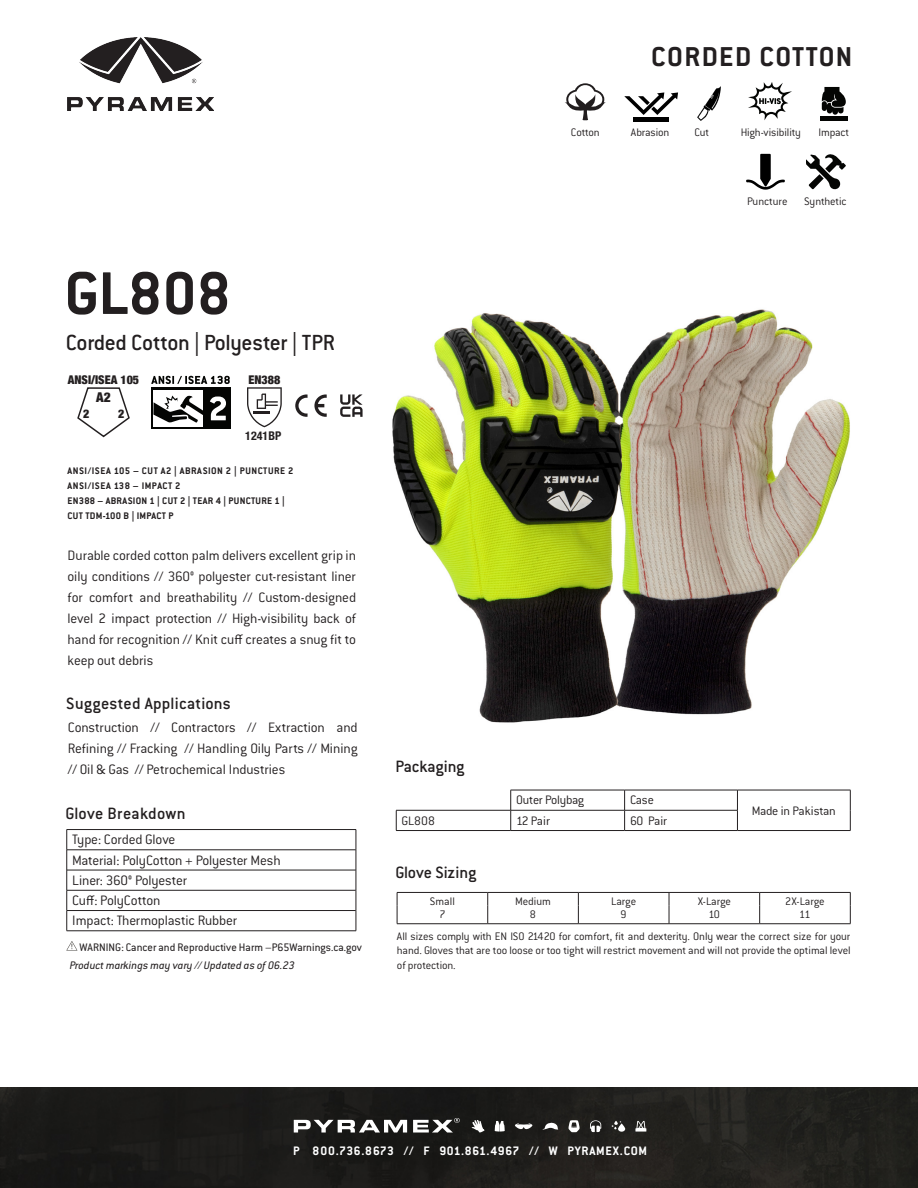
<style>
.page{position:relative;width:918px;height:1188px;background:#fff}
.page>*{position:absolute;margin:0;border:0;box-sizing:border-box;transform-origin:0 0}
.Model_Name{font:700 66px "Conduit ITC Std";letter-spacing:.005em;color:#231f20}
.Description___no_rul{font:700 30px "Conduit ITC Std";letter-spacing:.045em;color:#231f20}
.t1{font:500 24px "Conduit ITC Std";letter-spacing:-.015em;color:#231f20}
.Description___no_rul-2{font:500 18px "Conduit ITC Std";letter-spacing:.005em;color:#231f20}
.Description___no_rul-3{font:500 18px "Conduit ITC Std";letter-spacing:-.015em;color:#231f20}
.Description___no_rul-4{font:300 15px/21px "Conduit ITC Std";letter-spacing:-.01em;color:#231f20;text-align:justify}
.Part_No{font:300 15px "Conduit ITC Std";letter-spacing:-.01em;color:#231f20}
.Part_No-2{font:300 13.5px "Conduit ITC Std";letter-spacing:-.015em;color:#231f20}
.t2{font:700 13.5px "Conduit ITC Std";letter-spacing:.05em;color:#fff}
.t3{font:900 condensed 13.5px "Helvetica Neue";color:#231f20}
.Description___no_rul-5{font:300 12px/14.4px "Conduit ITC Std";letter-spacing:-.01em;color:#231f20;text-align:justify}
.t4{font:12px "Conduit ITC Std";letter-spacing:.005em;color:#231f20}
.t5{font:italic 12px "Conduit ITC Std";letter-spacing:.005em;color:#231f20}
.t6{font:900 condensed 12px "Helvetica Neue";color:#231f20}
.t7{font:700 condensed 12px "Helvetica Neue";color:#231f20}
.Description___no_rul-6{font:700 10.5px/15px "Conduit ITC Std";letter-spacing:.04em;color:#231f20}
.t8{font:9px "Myriad Pro";letter-spacing:.02em;color:#000;scale:1.04 1}
.t9{font:7.2px "Myriad Pro";letter-spacing:.02em;color:#000;scale:1.07 1}
.t10{font:6.75px "Myriad Pro";color:#000;scale:.93 1}
</style>
<div class="page">
<img style="left:0;top:1088px;width:918px;height:100px">
<svg style="left:634px;top:1121px;width:12px;height:11px"></svg>
<svg style="left:610px;top:1121px;width:15px;height:11px"></svg>
<svg style="left:470px;top:1120px;width:15px;height:13px"></svg>
<svg style="left:493px;top:1121px;width:12px;height:11px"></svg>
<svg style="left:588px;top:1120px;width:14px;height:13px"></svg>
<svg style="left:567px;top:1120px;width:13px;height:13px"></svg>
<svg style="left:513px;top:1123px;width:19px;height:7px"></svg>
<svg style="left:541px;top:1122px;width:17px;height:8px"></svg>
<svg style="left:292px;top:1118px;width:168px;height:15px"></svg>
<img style="left:392px;top:309px;width:458px;height:414px">
<hr style="left:67px;top:829px;width:289px;height:1px;background:#231f20">
<hr style="left:67px;top:850px;width:289px;height:1px;background:#231f20">
<hr style="left:67px;top:870px;width:289px;height:1px;background:#231f20">
<hr style="left:67px;top:890px;width:289px;height:1px;background:#231f20">
<hr style="left:67px;top:910px;width:289px;height:1px;background:#231f20">
<hr style="left:67px;top:931px;width:289px;height:1px;background:#231f20">
<svg style="left:66px;top:830px;width:1px;height:101px"></svg>
<svg style="left:356px;top:830px;width:1px;height:101px"></svg>
<svg style="left:66px;top:941px;width:11px;height:10px"></svg>
<svg style="left:748px;top:82px;width:44px;height:38px"></svg>
<svg style="left:806px;top:154px;width:40px;height:35px"></svg>
<svg style="left:822px;top:87px;width:24px;height:28px"></svg>
<hr style="left:820px;top:117px;width:28px;height:4px;background:#040503">
<svg style="left:397px;top:893px;width:1px;height:30px"></svg>
<svg style="left:487px;top:893px;width:1px;height:30px"></svg>
<svg style="left:578px;top:893px;width:1px;height:30px"></svg>
<svg style="left:669px;top:893px;width:1px;height:30px"></svg>
<svg style="left:759px;top:893px;width:1px;height:30px"></svg>
<svg style="left:850px;top:893px;width:1px;height:30px"></svg>
<hr style="left:397px;top:923px;width:91px;height:1px;background:#231f20">
<hr style="left:488px;top:923px;width:90px;height:1px;background:#231f20">
<hr style="left:578px;top:923px;width:91px;height:1px;background:#231f20">
<hr style="left:669px;top:923px;width:91px;height:1px;background:#231f20">
<hr style="left:760px;top:923px;width:91px;height:1px;background:#231f20">
<hr style="left:397px;top:892px;width:91px;height:1px;background:#231f20">
<hr style="left:488px;top:892px;width:90px;height:1px;background:#231f20">
<hr style="left:578px;top:892px;width:91px;height:1px;background:#231f20">
<hr style="left:669px;top:892px;width:91px;height:1px;background:#231f20">
<hr style="left:760px;top:892px;width:91px;height:1px;background:#231f20">
<svg style="left:77px;top:387px;width:53px;height:51px"></svg>
<div style="left:151px;top:388px;width:80px;height:41px;background:#040503"></div>
<div style="left:154px;top:390px;width:49px;height:37px;background:#fff"></div>
<svg style="left:153px;top:395px;width:50px;height:28px"></svg>
<svg style="left:151px;top:376px;width:79px;height:8px"></svg>
<svg style="left:210px;top:397px;width:16px;height:23px"></svg>
<svg style="left:340px;top:394px;width:23px;height:23px"></svg>
<svg style="left:295px;top:394px;width:13px;height:23px"></svg>
<svg style="left:314px;top:394px;width:13px;height:23px"></svg>
<svg style="left:247px;top:387px;width:35px;height:40px"></svg>
<img style="left:67px;top:38px;width:147px;height:72px">
<svg style="left:565px;top:83px;width:41px;height:37px"></svg>
<svg style="left:624px;top:92px;width:54px;height:23px"></svg>
<hr style="left:633px;top:117px;width:36px;height:4px;background:#000">
<svg style="left:697px;top:86px;width:24px;height:35px"></svg>
<svg style="left:746px;top:154px;width:39px;height:36px"></svg>
<hr style="left:511px;top:790px;width:114px;height:1px;background:#231f20">
<hr style="left:625px;top:790px;width:112px;height:1px;background:#231f20">
<hr style="left:737px;top:790px;width:113px;height:1px;background:#231f20">
<hr style="left:396px;top:810px;width:115px;height:1px;background:#231f20">
<hr style="left:511px;top:810px;width:114px;height:1px;background:#231f20">
<hr style="left:625px;top:810px;width:112px;height:1px;background:#231f20">
<hr style="left:396px;top:830px;width:115px;height:1px;background:#231f20">
<hr style="left:511px;top:830px;width:114px;height:1px;background:#231f20">
<hr style="left:625px;top:830px;width:112px;height:1px;background:#231f20">
<hr style="left:737px;top:830px;width:113px;height:1px;background:#231f20">
<svg style="left:396px;top:810px;width:1px;height:20px"></svg>
<svg style="left:510px;top:790px;width:1px;height:40px"></svg>
<svg style="left:624px;top:790px;width:1px;height:40px"></svg>
<svg style="left:737px;top:790px;width:1px;height:40px"></svg>
<svg style="left:850px;top:790px;width:1px;height:40px"></svg>
<p class="Description___no_rul" style="left:651px;top:39px;width:202px">CORDED COTTON</p>
<p class="Model_Name" style="left:65px;top:253px;width:168px">GL808</p>
<p class="t1" style="left:66px;top:328px;width:271px">Corded Cotton | Polyester | TPR</p>
<p class="t6" style="left:68px;top:370px;width:73px">ANSI/ISEA 105</p>
<p class="t3" style="left:96px;top:386px;width:16px">A2</p>
<p class="t6" style="left:83px;top:404px;width:8px">2</p>
<p class="t6" style="left:118px;top:404px;width:8px">2</p>
<p class="t6" style="left:248px;top:370px;width:33px">EN388</p>
<p class="t7" style="left:245px;top:426px;width:37px">1241BP</p>
<p class="Description___no_rul-6" style="left:68px;top:462px;width:227px">ANSI/ISEA 105 – CUT A2 | ABRASION 2 | PUNCTURE 2<br>ANSI/ISEA 138 – IMPACT 2<br>EN388 – ABRASION 1 | CUT 2 | TEAR 4 | PUNCTURE 1 | CUT TDM-100 B | IMPACT P</p>
<p class="Description___no_rul-4" style="left:68px;top:544px;width:290px">Durable corded cotton palm delivers excellent grip in oily conditions // 360° polyester cut-resistant liner for comfort and breathability // Custom-designed level 2 impact protection // High-visibility back of hand for recognition // Knit cuff creates a snug fit to keep out debris</p>
<p class="Description___no_rul-2" style="left:66px;top:692px;width:166px">Suggested Applications</p>
<p class="Description___no_rul-4" style="left:68px;top:716px;width:291px">Construction // Contractors // Extraction and Refining // Fracking // Handling Oily Parts // Mining // Oil &amp; Gas // Petrochemical Industries</p>
<p class="Description___no_rul-2" style="left:65px;top:802px;width:122px">Glove Breakdown</p>
<p class="Part_No" style="left:72px;top:831px;width:105px">Type: Corded Glove</p>
<p class="Part_No" style="left:72px;top:851px;width:210px">Material: PolyCotton + Polyester Mesh</p>
<p class="Part_No" style="left:72px;top:871px;width:117px">Liner: 360° Polyester</p>
<p class="Description___no_rul-4" style="left:72px;top:890px;width:90px">Cuff: PolyCotton</p>
<p class="Description___no_rul-4" style="left:72px;top:910px;width:167px">Impact: Thermoplastic Rubber</p>
<p class="t4" style="left:79px;top:940px;width:284px">WARNING: Cancer and Reproductive Harm –P65Warnings.ca.gov</p>
<p class="t5" style="left:70px;top:958px;width:227px">Product markings may vary // Updated as of 06.23</p>
<p class="t10" style="left:703px;top:124px;width:13px">CUT</p>
<p class="Description___no_rul-5" style="left:571px;top:125px;width:30px">Cotton</p>
<p class="t8" style="left:630px;top:126px;width:43px">ABRASION</p>
<p class="Description___no_rul-5" style="left:631px;top:125px;width:40px">Abrasion</p>
<p class="Description___no_rul-5" style="left:694px;top:125px;width:16px">Cut</p>
<p class="Description___no_rul-5" style="left:741px;top:125px;width:62px">High-visibility</p>
<p class="Description___no_rul-5" style="left:818px;top:125px;width:32px">Impact</p>
<p class="t9" style="left:747px;top:193px;width:36px">PUNCTURE</p>
<p class="Description___no_rul-5" style="left:747px;top:194px;width:42px">Puncture</p>
<p class="Description___no_rul-5" style="left:804px;top:193px;width:44px">Synthetic</p>
<p class="Description___no_rul-3" style="left:396px;top:756px;width:70px">Packaging</p>
<p class="Part_No-2" style="left:516px;top:792px;width:70px">Outer Polybag</p>
<p class="Part_No-2" style="left:630px;top:792px;width:25px">Case</p>
<p class="Part_No-2" style="left:402px;top:812px;width:35px">GL808</p>
<p class="Part_No-2" style="left:516px;top:812px;width:35px">12 Pair</p>
<p class="Part_No-2" style="left:630px;top:812px;width:39px">60 Pair</p>
<p class="Part_No-2" style="left:752px;top:802px;width:86px">Made in Pakistan</p>
<p class="Description___no_rul-2" style="left:395px;top:861px;width:82px">Glove Sizing</p>
<p class="Description___no_rul-5" style="left:430px;top:894px;width:26px">Small</p>
<p class="Description___no_rul-5" style="left:515px;top:894px;width:37px">Medium</p>
<p class="Description___no_rul-5" style="left:611px;top:894px;width:26px">Large</p>
<p class="Description___no_rul-5" style="left:698px;top:894px;width:35px">X-Large</p>
<p class="Description___no_rul-5" style="left:785px;top:894px;width:41px">2X-Large</p>
<p class="Description___no_rul-5" style="left:439px;top:907px;width:8px">7</p>
<p class="Description___no_rul-5" style="left:530px;top:907px;width:8px">8</p>
<p class="Description___no_rul-5" style="left:621px;top:907px;width:8px">9</p>
<p class="Description___no_rul-5" style="left:709px;top:907px;width:13px">10</p>
<p class="Description___no_rul-5" style="left:799px;top:907px;width:13px">11</p>
<p class="Description___no_rul-5" style="left:397px;top:928px;width:455px">All sizes comply with EN ISO 21420 for comfort, fit and dexterity. Only wear the correct size for your hand. Gloves that are too loose or too tight will restrict movement and will not provide the optimal level of protection.</p>
<p class="t2" style="left:293px;top:1142px;width:356px">P 800.736.8673 // F 901.861.4967 // W PYRAMEX.COM</p>
</div>
